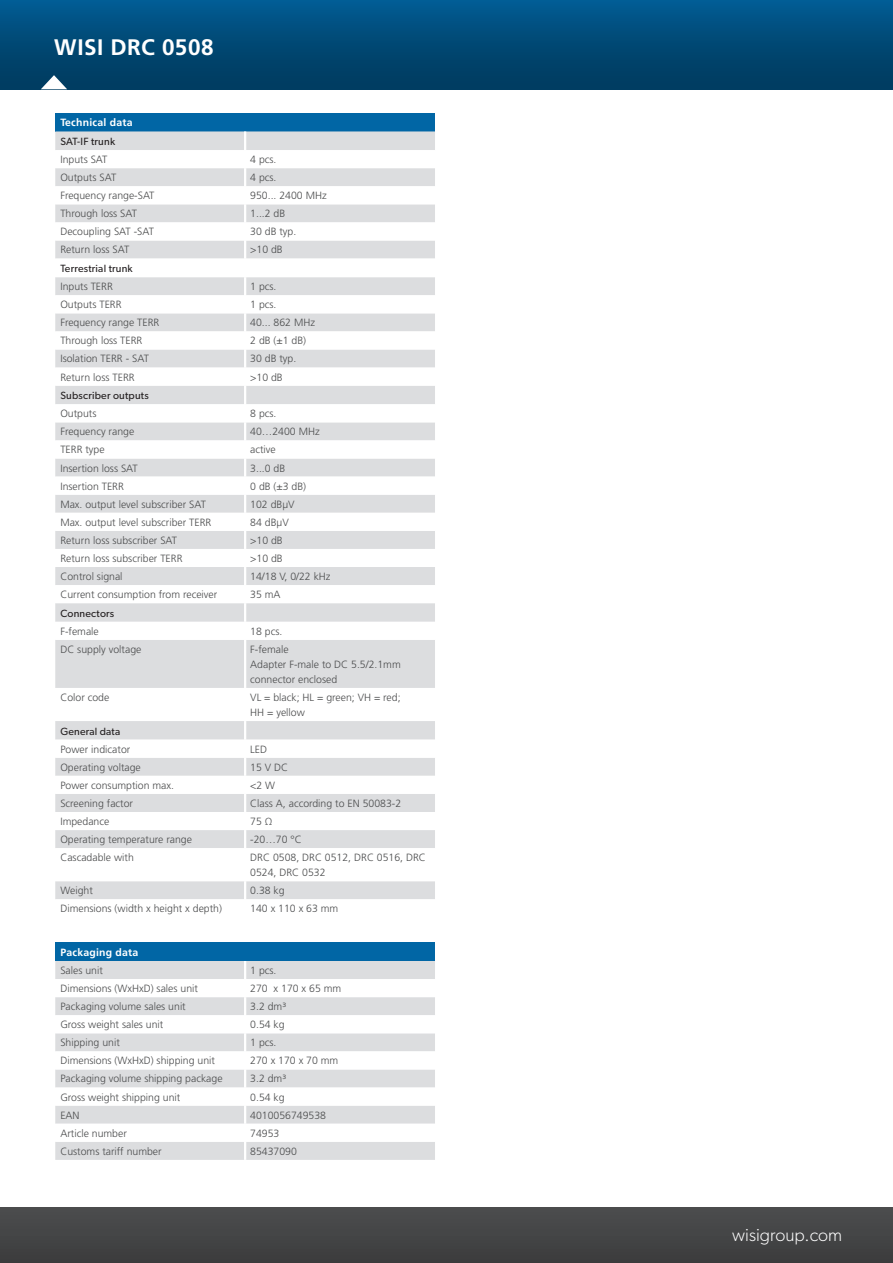
<style>
.page{position:relative;width:893px;height:1263px;background:#fff}
.page>*{position:absolute;margin:0;border:0;box-sizing:border-box;transform-origin:0 0}
.Headline_H2{font:700 22.5px "Frutiger LT Std";letter-spacing:.02em;color:#fff}
.t1{font:300 18px "Gibson";color:#fff}
.Attribut_Name{font:300 10.5px "Frutiger LT Std";color:#4b4c4d}
.Attribut_Wert_und_Einheit{font:300 10.5px/15px "Frutiger LT Std";color:#4b4c4d}
.Tabelleninhalt_fett_schwarz{font:10.5px "Gibson";letter-spacing:.02em;color:#231f20}
.Tabelleninhalte_fett_weiß{font:700 10.5px "Frutiger LT Std";letter-spacing:.02em;color:#fff}
</style>
<div class="page">
<div style="left:0;top:0;width:893px;height:89px;background:linear-gradient(to bottom,#015b91,#00395b)"></div>
<svg style="left:0;top:0;width:1px;height:90px"></svg>
<div style="left:0;top:1208px;width:893px;height:55px;background:#454647"></div>
<svg style="left:41px;top:75px;width:26px;height:14px"></svg>
<div style="left:55px;top:113px;width:380px;height:18px;background:#0166a5"></div>
<div style="left:55px;top:131px;width:380px;height:19px;background:#dcdddf"></div>
<svg style="left:55px;top:168px;width:380px;height:731px"></svg>
<svg style="left:244px;top:131px;width:2px;height:509px"></svg>
<hr style="left:244px;top:640px;width:2px;height:48px;background:#fff">
<hr style="left:244px;top:688px;width:2px;height:33px;background:#fff">
<svg style="left:244px;top:721px;width:2px;height:127px"></svg>
<hr style="left:244px;top:848px;width:2px;height:33px;background:#fff">
<svg style="left:244px;top:881px;width:2px;height:18px"></svg>
<div style="left:55px;top:943px;width:380px;height:18px;background:#0166a5"></div>
<div style="left:55px;top:961px;width:380px;height:199px;background:#dcdddf"></div>
<svg style="left:55px;top:979px;width:380px;height:163px"></svg>
<svg style="left:244px;top:961px;width:2px;height:199px"></svg>
<p class="Headline_H2" style="left:54px;top:34px;width:161px">WISI DRC 0508</p>
<p class="Tabelleninhalte_fett_weiß" style="left:60px;top:117px;width:74px">Technical data</p>
<p class="Tabelleninhalt_fett_schwarz" style="left:60px;top:135px;width:56px">SAT-IF trunk</p>
<p class="Attribut_Name" style="left:60px;top:153px;width:49px">Inputs SAT</p>
<p class="Attribut_Wert_und_Einheit" style="left:250px;top:152px;width:28px">4 pcs.</p>
<p class="Attribut_Name" style="left:60px;top:172px;width:57px">Outputs SAT</p>
<p class="Attribut_Wert_und_Einheit" style="left:250px;top:170px;width:28px">4 pcs.</p>
<p class="Attribut_Name" style="left:60px;top:190px;width:96px">Frequency range-SAT</p>
<p class="Attribut_Wert_und_Einheit" style="left:250px;top:188px;width:78px">950... 2400 MHz</p>
<p class="Attribut_Name" style="left:60px;top:208px;width:78px">Through loss SAT</p>
<p class="Attribut_Wert_und_Einheit" style="left:250px;top:206px;width:37px">1...2 dB</p>
<p class="Attribut_Name" style="left:60px;top:226px;width:95px">Decoupling SAT -SAT</p>
<p class="Attribut_Wert_und_Einheit" style="left:250px;top:224px;width:48px">30 dB typ.</p>
<p class="Attribut_Name" style="left:60px;top:244px;width:70px">Return loss SAT</p>
<p class="Attribut_Wert_und_Einheit" style="left:250px;top:242px;width:34px">&gt;10 dB</p>
<p class="Tabelleninhalt_fett_schwarz" style="left:60px;top:262px;width:74px">Terrestrial trunk</p>
<p class="Attribut_Name" style="left:60px;top:281px;width:54px">Inputs TERR</p>
<p class="Attribut_Wert_und_Einheit" style="left:250px;top:279px;width:28px">1 pcs.</p>
<p class="Attribut_Name" style="left:60px;top:299px;width:63px">Outputs TERR</p>
<p class="Attribut_Wert_und_Einheit" style="left:250px;top:297px;width:28px">1 pcs.</p>
<p class="Attribut_Name" style="left:60px;top:317px;width:100px">Frequency range TERR</p>
<p class="Attribut_Wert_und_Einheit" style="left:250px;top:315px;width:66px">40... 862 MHz</p>
<p class="Attribut_Name" style="left:60px;top:335px;width:84px">Through loss TERR</p>
<p class="Attribut_Wert_und_Einheit" style="left:250px;top:333px;width:57px">2 dB (±1 dB)</p>
<p class="Attribut_Name" style="left:60px;top:353px;width:90px">Isolation TERR - SAT</p>
<p class="Attribut_Wert_und_Einheit" style="left:250px;top:351px;width:48px">30 dB typ.</p>
<p class="Attribut_Name" style="left:60px;top:371px;width:76px">Return loss TERR</p>
<p class="Attribut_Wert_und_Einheit" style="left:250px;top:370px;width:34px">&gt;10 dB</p>
<p class="Tabelleninhalt_fett_schwarz" style="left:60px;top:389px;width:90px">Subscriber outputs</p>
<p class="Attribut_Name" style="left:60px;top:408px;width:38px">Outputs</p>
<p class="Attribut_Wert_und_Einheit" style="left:250px;top:406px;width:28px">8 pcs.</p>
<p class="Attribut_Name" style="left:60px;top:426px;width:75px">Frequency range</p>
<p class="Attribut_Wert_und_Einheit" style="left:250px;top:424px;width:71px">40…2400 MHz</p>
<p class="Attribut_Name" style="left:60px;top:444px;width:46px">TERR type</p>
<p class="Attribut_Wert_und_Einheit" style="left:250px;top:442px;width:27px">active</p>
<p class="Attribut_Name" style="left:60px;top:462px;width:79px">Insertion loss SAT</p>
<p class="Attribut_Wert_und_Einheit" style="left:250px;top:460px;width:37px">3...0 dB</p>
<p class="Attribut_Name" style="left:60px;top:480px;width:65px">Insertion TERR</p>
<p class="Attribut_Wert_und_Einheit" style="left:250px;top:479px;width:57px">0 dB (±3 dB)</p>
<p class="Attribut_Name" style="left:60px;top:498px;width:147px">Max. output level subscriber SAT</p>
<p class="Attribut_Wert_und_Einheit" style="left:250px;top:497px;width:46px">102 dBµV</p>
<p class="Attribut_Name" style="left:60px;top:516px;width:153px">Max. output level subscriber TERR</p>
<p class="Attribut_Wert_und_Einheit" style="left:250px;top:515px;width:40px">84 dBµV</p>
<p class="Attribut_Name" style="left:60px;top:534px;width:118px">Return loss subscriber SAT</p>
<p class="Attribut_Wert_und_Einheit" style="left:250px;top:533px;width:34px">&gt;10 dB</p>
<p class="Attribut_Name" style="left:60px;top:552px;width:124px">Return loss subscriber TERR</p>
<p class="Attribut_Wert_und_Einheit" style="left:250px;top:551px;width:34px">&gt;10 dB</p>
<p class="Attribut_Name" style="left:60px;top:570px;width:64px">Control signal</p>
<p class="Attribut_Wert_und_Einheit" style="left:250px;top:569px;width:82px">14/18 V, 0/22 kHz</p>
<p class="Attribut_Name" style="left:60px;top:588px;width:158px">Current consumption from receiver</p>
<p class="Attribut_Wert_und_Einheit" style="left:250px;top:587px;width:32px">35 mA</p>
<p class="Tabelleninhalt_fett_schwarz" style="left:60px;top:607px;width:55px">Connectors</p>
<p class="Attribut_Name" style="left:60px;top:625px;width:40px">F-female</p>
<p class="Attribut_Wert_und_Einheit" style="left:250px;top:624px;width:34px">18 pcs.</p>
<p class="Attribut_Name" style="left:60px;top:643px;width:83px">DC supply voltage</p>
<p class="Attribut_Wert_und_Einheit" style="left:250px;top:642px;width:40px">F-female</p>
<p class="Attribut_Wert_und_Einheit" style="left:250px;top:657px;width:152px">Adapter F-male to DC 5.5/2.1mm connector enclosed</p>
<p class="Attribut_Name" style="left:60px;top:691px;width:51px">Color code</p>
<p class="Attribut_Wert_und_Einheit" style="left:250px;top:690px;width:152px">VL = black; HL = green; VH = red;</p>
<p class="Attribut_Wert_und_Einheit" style="left:250px;top:705px;width:56px">HH = yellow</p>
<p class="Tabelleninhalt_fett_schwarz" style="left:60px;top:725px;width:61px">General data</p>
<p class="Attribut_Name" style="left:60px;top:743px;width:72px">Power indicator</p>
<p class="Attribut_Wert_und_Einheit" style="left:250px;top:742px;width:18px">LED</p>
<p class="Attribut_Name" style="left:60px;top:761px;width:82px">Operating voltage</p>
<p class="Attribut_Wert_und_Einheit" style="left:250px;top:760px;width:39px">15 V DC</p>
<p class="Attribut_Name" style="left:60px;top:779px;width:115px">Power consumption max.</p>
<p class="Attribut_Wert_und_Einheit" style="left:250px;top:778px;width:26px">&lt;2 W</p>
<p class="Attribut_Name" style="left:60px;top:797px;width:74px">Screening factor</p>
<p class="Attribut_Wert_und_Einheit" style="left:250px;top:796px;width:152px">Class A, according to EN 50083-2</p>
<p class="Attribut_Name" style="left:60px;top:815px;width:51px">Impedance</p>
<p class="Attribut_Wert_und_Einheit" style="left:250px;top:814px;width:24px">75 Ω</p>
<p class="Attribut_Name" style="left:60px;top:833px;width:133px">Operating temperature range</p>
<p class="Attribut_Wert_und_Einheit" style="left:250px;top:832px;width:53px">-20…70 °C</p>
<p class="Attribut_Name" style="left:60px;top:851px;width:75px">Cascadable with</p>
<p class="Attribut_Wert_und_Einheit" style="left:250px;top:850px;width:177px">DRC 0508, DRC 0512, DRC 0516, DRC<br>0524, DRC 0532</p>
<p class="Attribut_Name" style="left:60px;top:885px;width:34px">Weight</p>
<p class="Attribut_Wert_und_Einheit" style="left:250px;top:883px;width:36px">0.38 kg</p>
<p class="Attribut_Name" style="left:60px;top:903px;width:163px">Dimensions (width x height x depth)</p>
<p class="Attribut_Wert_und_Einheit" style="left:250px;top:901px;width:90px">140 x 110 x 63 mm</p>
<p class="Tabelleninhalte_fett_weiß" style="left:60px;top:946px;width:80px">Packaging data</p>
<p class="Attribut_Name" style="left:60px;top:964px;width:44px">Sales unit</p>
<p class="Attribut_Wert_und_Einheit" style="left:250px;top:963px;width:28px">1 pcs.</p>
<p class="Attribut_Name" style="left:60px;top:982px;width:139px">Dimensions (WxHxD) sales unit</p>
<p class="Attribut_Wert_und_Einheit" style="left:250px;top:981px;width:93px">270 x 170 x 65 mm</p>
<p class="Attribut_Name" style="left:60px;top:1000px;width:127px">Packaging volume sales unit</p>
<p class="Attribut_Wert_und_Einheit" style="left:250px;top:999px;width:37px">3.2 dm³</p>
<p class="Attribut_Name" style="left:60px;top:1019px;width:105px">Gross weight sales unit</p>
<p class="Attribut_Wert_und_Einheit" style="left:250px;top:1017px;width:36px">0.54 kg</p>
<p class="Attribut_Name" style="left:60px;top:1037px;width:61px">Shipping unit</p>
<p class="Attribut_Wert_und_Einheit" style="left:250px;top:1035px;width:28px">1 pcs.</p>
<p class="Attribut_Name" style="left:60px;top:1055px;width:156px">Dimensions (WxHxD) shipping unit</p>
<p class="Attribut_Wert_und_Einheit" style="left:250px;top:1053px;width:90px">270 x 170 x 70 mm</p>
<p class="Attribut_Name" style="left:60px;top:1073px;width:164px">Packaging volume shipping package</p>
<p class="Attribut_Wert_und_Einheit" style="left:250px;top:1071px;width:37px">3.2 dm³</p>
<p class="Attribut_Name" style="left:60px;top:1091px;width:122px">Gross weight shipping unit</p>
<p class="Attribut_Wert_und_Einheit" style="left:250px;top:1089px;width:36px">0.54 kg</p>
<p class="Attribut_Name" style="left:60px;top:1109px;width:21px">EAN</p>
<p class="Attribut_Wert_und_Einheit" style="left:250px;top:1108px;width:77px">4010056749538</p>
<p class="Attribut_Name" style="left:60px;top:1127px;width:68px">Article number</p>
<p class="Attribut_Wert_und_Einheit" style="left:250px;top:1126px;width:31px">74953</p>
<p class="Attribut_Name" style="left:60px;top:1145px;width:103px">Customs tariff number</p>
<p class="Attribut_Wert_und_Einheit" style="left:250px;top:1144px;width:48px">85437090</p>
<h2 class="t1" style="left:732px;top:1224px;width:111px">wisigroup.com</h2>
</div>
